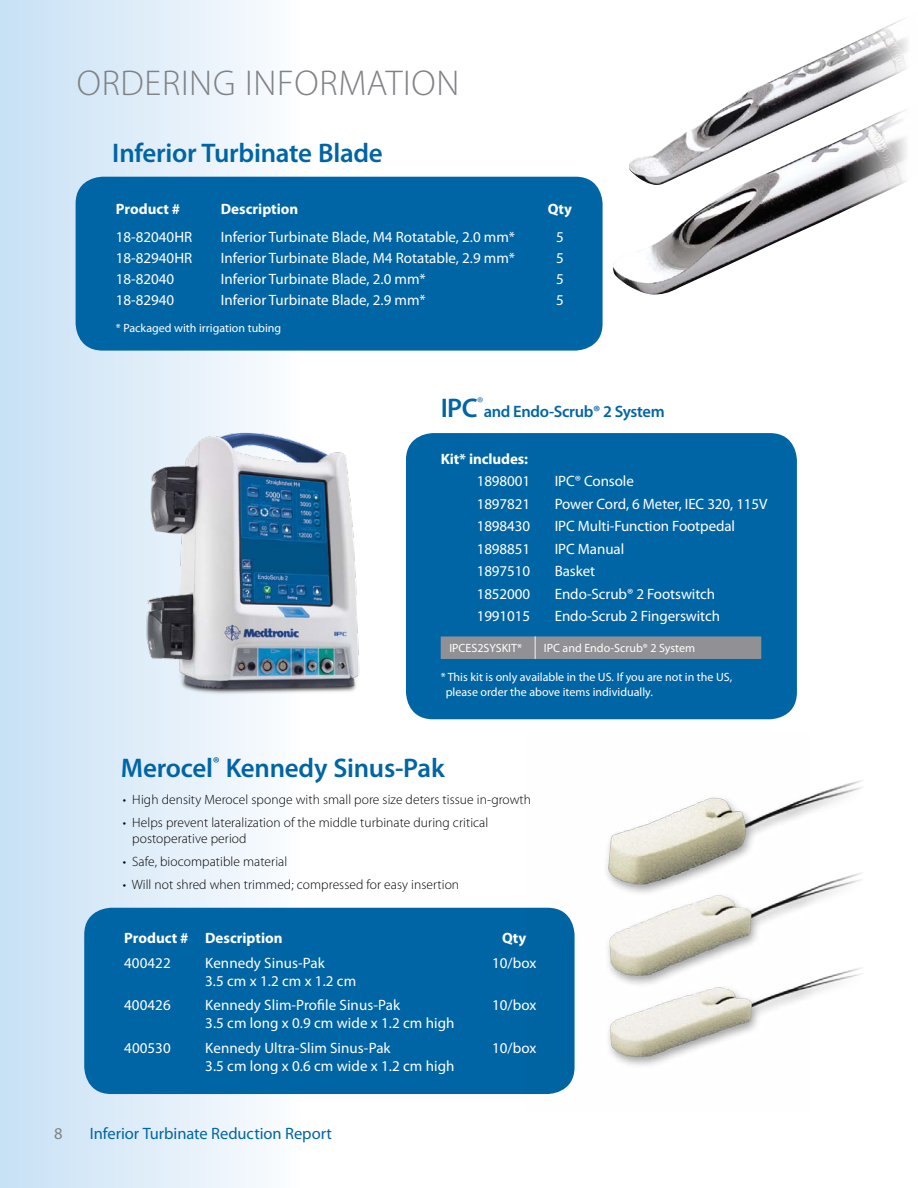
<style>
.page{position:relative;width:918px;height:1188px;background:#fff}
.page>*{position:absolute;margin:0;border:0;box-sizing:border-box;transform-origin:0 0}
.t1{font:300 36px "Myriad Pro";color:#808285}
.t2{font:600 27px "Myriad Pro";letter-spacing:-.01em;color:#0065a4}
.t3{font:16.5px "Myriad Pro";letter-spacing:-.005em;color:#0065a4}
.t4{font:600 16.5px "Myriad Pro";letter-spacing:-.02em;color:#0065a4}
.t5{font:16.5px "Myriad Pro";color:#808285}
.t6{font:15px "Myriad Pro";color:#fff}
.t7{font:700 15px "Myriad Pro";color:#fff}
.t8{font:300 13.5px/16.2px "Myriad Pro";letter-spacing:.005em;color:#000}
.t9{font:12px/15px "Myriad Pro";color:#fff}
</style>
<div class="page">
<div style="left:0;top:0;width:310px;height:1188px;background:linear-gradient(to right,#c6e0f5,#fdfdfe)"></div>
<div style="left:76px;top:177px;width:527px;height:174px;background:#0065a4;border-radius:27px"></div>
<div style="left:406px;top:433px;width:391px;height:286px;background:#0065a4;border-radius:27px"></div>
<div style="left:84px;top:908px;width:491px;height:186px;background:#0065a4;border-radius:27px"></div>
<img style="left:130px;top:422px;width:230px;height:280px">
<div style="left:441px;top:636px;width:320px;height:23px;background:#919195"></div>
<hr style="left:534px;top:636px;width:2px;height:23px;background:#d3d3d5">
<img style="left:527px;top:780px;width:335px;height:315px">
<img style="left:612px;top:185px;width:287px;height:110px">
<img style="left:629px;top:19px;width:279px;height:166px">
<h1 class="t1" style="left:77px;top:61px;width:45px">Ordering</h1>
<h1 class="t1" style="left:245px;top:61px;width:30px">Information</h1>
<h2 class="t2" style="left:112px;top:135px;width:272px">Inferior Turbinate Blade</h2>
<p class="t7" style="left:116px;top:199px;width:66px">Product #</p>
<p class="t7" style="left:221px;top:199px;width:79px">Description</p>
<p class="t7" style="left:548px;top:199px;width:26px">Qty</p>
<p class="t6" style="left:116px;top:227px;width:78px">18-82040HR</p>
<p class="t6" style="left:221px;top:227px;width:296px">Inferior Turbinate Blade, M4 Rotatable, 2.0 mm*</p>
<p class="t6" style="left:556px;top:227px;width:9px">5</p>
<p class="t6" style="left:116px;top:248px;width:78px">18-82940HR</p>
<p class="t6" style="left:221px;top:248px;width:296px">Inferior Turbinate Blade, M4 Rotatable, 2.9 mm*</p>
<p class="t6" style="left:556px;top:248px;width:9px">5</p>
<p class="t6" style="left:116px;top:269px;width:60px">18-82040</p>
<p class="t6" style="left:221px;top:269px;width:206px">Inferior Turbinate Blade, 2.0 mm*</p>
<p class="t6" style="left:556px;top:269px;width:9px">5</p>
<p class="t6" style="left:116px;top:290px;width:60px">18-82940</p>
<p class="t6" style="left:221px;top:290px;width:206px">Inferior Turbinate Blade, 2.9 mm*</p>
<p class="t6" style="left:556px;top:290px;width:9px">5</p>
<p class="t9" style="left:116px;top:320px;width:167px">* Packaged with irrigation tubing</p>
<h2 class="t2" style="left:441px;top:390px;width:44px">IPC<sup>®</sup></h2>
<p class="t4" style="left:484px;top:401px;width:182px">and Endo-Scrub® 2 System</p>
<p class="t7" style="left:441px;top:449px;width:89px">Kit* includes:</p>
<p class="t6" style="left:477px;top:472px;width:55px">1898001</p>
<p class="t6" style="left:555px;top:472px;width:81px">IPC® Console</p>
<p class="t6" style="left:477px;top:494px;width:55px">1897821</p>
<p class="t6" style="left:555px;top:494px;width:214px">Power Cord, 6 Meter, IEC 320, 115V</p>
<p class="t6" style="left:477px;top:517px;width:55px">1898430</p>
<p class="t6" style="left:555px;top:517px;width:182px">IPC Multi-Function Footpedal</p>
<p class="t6" style="left:477px;top:539px;width:55px">1898851</p>
<p class="t6" style="left:555px;top:539px;width:71px">IPC Manual</p>
<p class="t6" style="left:477px;top:562px;width:55px">1897510</p>
<p class="t6" style="left:555px;top:562px;width:42px">Basket</p>
<p class="t6" style="left:477px;top:584px;width:55px">1852000</p>
<p class="t6" style="left:555px;top:584px;width:162px">Endo-Scrub® 2 Footswitch</p>
<p class="t6" style="left:477px;top:607px;width:55px">1991015</p>
<p class="t6" style="left:555px;top:607px;width:167px">Endo-Scrub 2 Fingerswitch</p>
<p class="t9" style="left:449px;top:641px;width:74px">IPCES2SYSKIT*</p>
<p class="t9" style="left:544px;top:641px;width:153px">IPC and Endo-Scrub® 2 System</p>
<p class="t9" style="left:446px;top:670px;width:288px;text-indent:-5px">* This kit is only available in the US. If you are not in the US, please order the above items individually.</p>
<h2 class="t2" style="left:121px;top:751px;width:325px">Merocel<sup>®</sup> Kennedy Sinus-Pak</h2>
<p class="t8" style="left:123px;top:791px;width:410px">• High density Merocel sponge with small pore size deters tissue in-growth</p>
<p class="t8" style="left:132px;top:814px;width:358px;text-indent:-9px">• Helps prevent lateralization of the middle turbinate during critical postoperative period</p>
<p class="t8" style="left:123px;top:853px;width:166px">• Safe, biocompatible material</p>
<p class="t8" style="left:123px;top:876px;width:338px">• Will not shred when trimmed; compressed for easy insertion</p>
<p class="t7" style="left:124px;top:928px;width:160px">Product # Description</p>
<p class="t7" style="left:502px;top:928px;width:26px">Qty</p>
<p class="t6" style="left:124px;top:953px;width:48px">400422</p>
<p class="t6" style="left:205px;top:953px;width:121px">Kennedy Sinus-Pak</p>
<p class="t6" style="left:492px;top:953px;width:46px">10/box</p>
<p class="t6" style="left:205px;top:971px;width:153px">3.5 cm x 1.2 cm x 1.2 cm</p>
<p class="t6" style="left:124px;top:996px;width:48px">400426</p>
<p class="t6" style="left:205px;top:996px;width:196px">Kennedy Slim-Profile Sinus-Pak</p>
<p class="t6" style="left:492px;top:996px;width:46px">10/box</p>
<p class="t6" style="left:205px;top:1014px;width:251px">3.5 cm long x 0.9 cm wide x 1.2 cm high</p>
<p class="t6" style="left:124px;top:1039px;width:48px">400530</p>
<p class="t6" style="left:205px;top:1039px;width:187px">Kennedy Ultra-Slim Sinus-Pak</p>
<p class="t6" style="left:492px;top:1039px;width:46px">10/box</p>
<p class="t6" style="left:205px;top:1057px;width:251px">3.5 cm long x 0.6 cm wide x 1.2 cm high</p>
<p class="t5" style="left:54px;top:1123px;width:10px">8</p>
<p class="t3" style="left:90px;top:1123px;width:244px">Inferior Turbinate Reduction Report</p>
</div>
